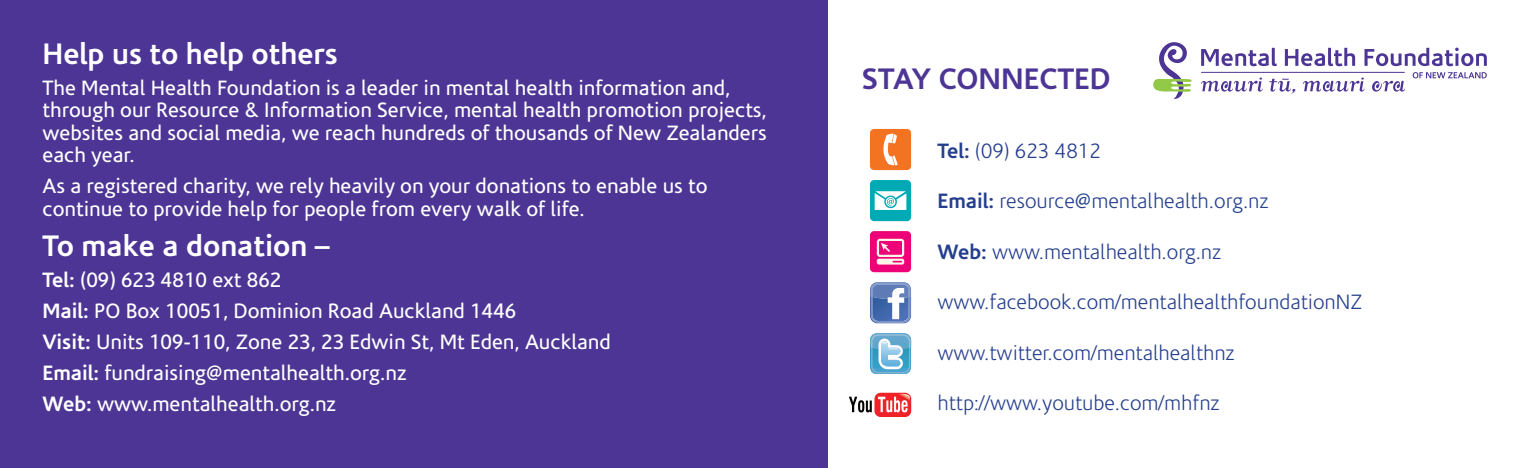
<style>
.page{position:relative;width:1531px;height:468px;background:#fff}
.page>*{position:absolute;margin:0;border:0;box-sizing:border-box;transform-origin:0 0}
.t1{font:700 30px "Corisande";color:#fff}
.t2{font:700 30px "Corisande";color:#4d3595}
.t3{font:21px/22.5px "Corisande";color:#fff}
.t4{font:300 21px "Corisande";color:#253f8e}
.s1{font-weight:700}
</style>
<div class="page">
<div style="left:0;top:0;width:828px;height:468px;background:#4d3595"></div>
<svg style="left:1153px;top:42px;width:39px;height:57px"></svg>
<svg style="left:1201px;top:48px;width:286px;height:46px"></svg>
<div style="left:870px;top:231px;width:41px;height:41px;background:#ed0278;border-radius:4px"></div>
<svg style="left:877px;top:259px;width:27px;height:5px"></svg>
<svg style="left:877px;top:239px;width:27px;height:23px"></svg>
<div style="left:870px;top:180px;width:41px;height:41px;background:#00aab5;border-radius:4px"></div>
<svg style="left:875px;top:191px;width:31px;height:19px"></svg>
<div style="left:870px;top:129px;width:41px;height:41px;background:#f47321;border-radius:4px"></div>
<svg style="left:883px;top:133px;width:15px;height:33px"></svg>
<div style="left:874px;top:393px;width:37px;height:24px;background:#ee2228;border-radius:6px"></div>
<svg style="left:878px;top:394px;width:32px;height:18px"></svg>
<svg style="left:849px;top:396px;width:23px;height:16px"></svg>
<hr style="left:870px;top:350px;width:41px;height:1px;background:#2e97c0">
<hr style="left:870px;top:351px;width:41px;height:1px;background:#2f97c0">
<hr style="left:870px;top:352px;width:41px;height:1px;background:#3197c1">
<hr style="left:870px;top:353px;width:41px;height:1px;background:#3298c2">
<hr style="left:870px;top:354px;width:41px;height:1px;background:#3399c2">
<hr style="left:870px;top:355px;width:41px;height:1px;background:#339ac3">
<hr style="left:870px;top:356px;width:41px;height:1px;background:#349ac4">
<hr style="left:870px;top:357px;width:41px;height:1px;background:#349bc4">
<hr style="left:870px;top:358px;width:41px;height:1px;background:#339cc5">
<hr style="left:870px;top:359px;width:41px;height:1px;background:#359cc5">
<hr style="left:870px;top:360px;width:41px;height:1px;background:#339dc7">
<hr style="left:870px;top:361px;width:41px;height:1px;background:#339ec8">
<hr style="left:870px;top:362px;width:41px;height:1px;background:#349ec8">
<hr style="left:870px;top:363px;width:41px;height:1px;background:#349fc9">
<hr style="left:870px;top:364px;width:41px;height:1px;background:#34a0ca">
<hr style="left:870px;top:365px;width:41px;height:1px;background:#35a0ca">
<hr style="left:870px;top:366px;width:41px;height:1px;background:#34a1cb">
<hr style="left:870px;top:367px;width:41px;height:1px;background:#44a2cc">
<hr style="left:870px;top:368px;width:41px;height:1px;background:#45a2cd">
<hr style="left:870px;top:369px;width:41px;height:1px;background:#47a3cd">
<hr style="left:870px;top:370px;width:41px;height:1px;background:#48a3ce">
<hr style="left:870px;top:371px;width:41px;height:1px;background:#49a3cf">
<hr style="left:870px;top:372px;width:41px;height:1px;background:#4aa4cf">
<hr style="left:870px;top:373px;width:41px;height:1px;background:#4ba5d0">
<hr style="left:870px;top:333px;width:41px;height:1px;background:#6aa9d0">
<hr style="left:870px;top:334px;width:41px;height:1px;background:#68a9d0">
<hr style="left:870px;top:335px;width:41px;height:1px;background:#68a9cf">
<hr style="left:870px;top:336px;width:41px;height:1px;background:#67a8cf">
<hr style="left:870px;top:337px;width:41px;height:1px;background:#66a8cf">
<hr style="left:870px;top:338px;width:41px;height:1px;background:#65a7ce">
<hr style="left:870px;top:339px;width:41px;height:1px;background:#64a7ce">
<hr style="left:870px;top:340px;width:41px;height:1px;background:#63a7cd">
<hr style="left:870px;top:341px;width:41px;height:1px;background:#63a6cc">
<hr style="left:870px;top:342px;width:41px;height:1px;background:#61a6cc">
<hr style="left:870px;top:343px;width:41px;height:1px;background:#60a6cc">
<hr style="left:870px;top:344px;width:41px;height:1px;background:#5fa6cc">
<hr style="left:870px;top:345px;width:41px;height:1px;background:#5ea5cb">
<hr style="left:870px;top:346px;width:41px;height:1px;background:#5da5ca">
<hr style="left:870px;top:347px;width:41px;height:1px;background:#5ca4ca">
<hr style="left:870px;top:348px;width:41px;height:1px;background:#5ca4c9">
<hr style="left:870px;top:349px;width:41px;height:1px;background:#5aa4c9">
<svg style="left:871px;top:334px;width:39px;height:39px"></svg>
<svg style="left:870px;top:282px;width:41px;height:41px"></svg>
<p class="t1" style="left:43px;top:36px;width:297px">Help us to help others</p>
<p class="t3" style="left:43px;top:77px;width:726px">The Mental Health Foundation is a leader in mental health information and, through our Resource &amp; Information Service, mental health promotion projects, websites and social media, we reach hundreds of thousands of New Zealanders each year.</p>
<p class="t3" style="left:43px;top:175px;width:667px">As a registered charity, we rely heavily on your donations to enable us to continue to provide help for people from every walk of life.</p>
<p class="t1" style="left:43px;top:228px;width:289px">To make a donation –</p>
<p class="t3" style="left:43px;top:268px;width:240px"><span class="s1">Tel:</span> (09) 623 4810 ext 862</p>
<p class="t3" style="left:43px;top:299px;width:475px"><span class="s1">Mail:</span> PO Box 10051, Dominion Road Auckland 1446</p>
<p class="t3" style="left:43px;top:330px;width:570px"><span class="s1">Visit:</span> Units 109-110, Zone 23, 23 Edwin St, Mt Eden, Auckland</p>
<p class="t3" style="left:43px;top:361px;width:366px"><span class="s1">Email:</span> fundraising@mentalhealth.org.nz</p>
<p class="t3" style="left:43px;top:392px;width:295px"><span class="s1">Web:</span> www.mentalhealth.org.nz</p>
<p class="t2" style="left:862px;top:61px;width:250px">STAY CONNECTED</p>
<p class="t4" style="left:937px;top:139px;width:165px"><span class="s1">Tel:</span> (09) 623 4812</p>
<p class="t4" style="left:937px;top:190px;width:333px"><span class="s1">Email:</span> resource@mentalhealth.org.nz</p>
<p class="t4" style="left:937px;top:240px;width:285px"><span class="s1">Web:</span> www.mentalhealth.org.nz</p>
<p class="t4" style="left:937px;top:291px;width:426px">www.facebook.com/mentalhealthfoundationNZ</p>
<p class="t4" style="left:937px;top:341px;width:299px">www.twitter.com/mentalhealthnz</p>
<p class="t4" style="left:937px;top:392px;width:284px">http://www.youtube.com/mhfnz</p>
</div>
